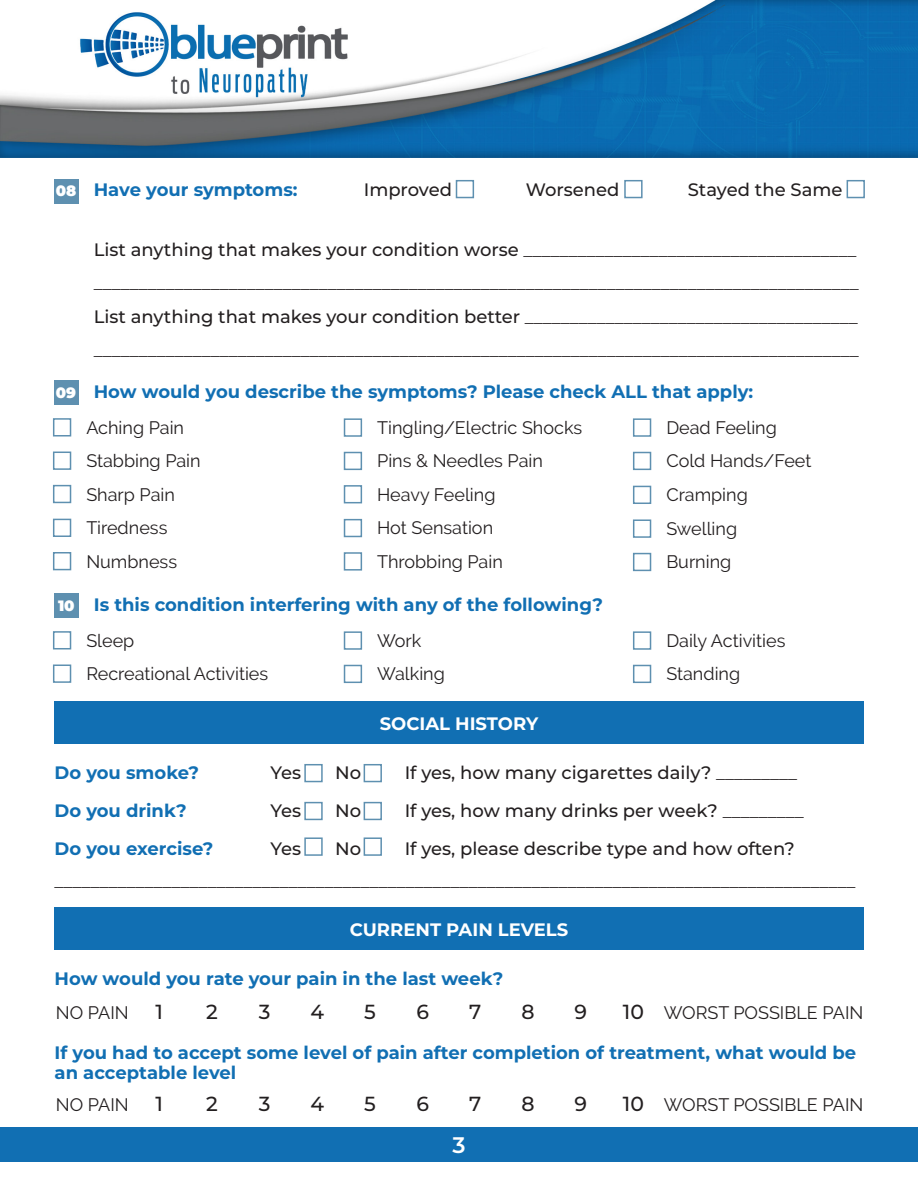
<style>
.page{position:relative;width:918px;height:1188px;background:#fff}
.page>*{position:absolute;margin:0;border:0;box-sizing:border-box;transform-origin:0 0}
.t1{font:600 22.5px "Montserrat";color:#fff}
.t2{font:500 20.4px "Montserrat";color:#231f20}
.t3{font:500 18px "Montserrat";color:#231f20}
.t4{font:700 18px/20.2px "Montserrat";color:#116fb3}
.t5{font:18px "Raleway";color:#231f20}
.t6{font:18px "Montserrat";color:#231f20}
.t7{font:700 18px "Montserrat";color:#fff}
.t8{font:900 15px "Montserrat";color:#fff}
.s1{font-weight:400}
</style>
<div class="page">
<img style="left:0;top:0;width:918px;height:157px">
<div style="left:0;top:1128px;width:918px;height:34px;background:#116fb3"></div>
<div style="left:54px;top:179px;width:25px;height:24px;background:#5e90b0"></div>
<div style="left:54px;top:380px;width:25px;height:25px;background:#5e90b0"></div>
<div style="left:54px;top:593px;width:25px;height:25px;background:#5e90b0"></div>
<div style="left:456px;top:180px;width:18px;height:18px;border:2px solid #5e90b0"></div>
<div style="left:624px;top:180px;width:19px;height:18px;border:2px solid #5e90b0"></div>
<div style="left:847px;top:180px;width:18px;height:18px;border:2px solid #5e90b0"></div>
<div style="left:53px;top:418px;width:18px;height:19px;border:2px solid #5e90b0"></div>
<div style="left:53px;top:631px;width:18px;height:18px;border:2px solid #5e90b0"></div>
<div style="left:53px;top:519px;width:18px;height:18px;border:2px solid #5e90b0"></div>
<div style="left:53px;top:485px;width:18px;height:18px;border:2px solid #5e90b0"></div>
<div style="left:53px;top:452px;width:18px;height:18px;border:2px solid #5e90b0"></div>
<div style="left:53px;top:665px;width:18px;height:18px;border:2px solid #5e90b0"></div>
<div style="left:53px;top:552px;width:18px;height:18px;border:2px solid #5e90b0"></div>
<div style="left:344px;top:418px;width:18px;height:19px;border:2px solid #5e90b0"></div>
<div style="left:344px;top:631px;width:18px;height:19px;border:2px solid #5e90b0"></div>
<div style="left:344px;top:519px;width:18px;height:18px;border:2px solid #5e90b0"></div>
<div style="left:344px;top:485px;width:18px;height:18px;border:2px solid #5e90b0"></div>
<div style="left:633px;top:486px;width:18px;height:18px;border:2px solid #5e90b0"></div>
<div style="left:344px;top:452px;width:18px;height:18px;border:2px solid #5e90b0"></div>
<div style="left:344px;top:665px;width:18px;height:18px;border:2px solid #5e90b0"></div>
<div style="left:344px;top:552px;width:18px;height:19px;border:2px solid #5e90b0"></div>
<div style="left:633px;top:418px;width:18px;height:19px;border:2px solid #5e90b0"></div>
<div style="left:633px;top:631px;width:18px;height:19px;border:2px solid #5e90b0"></div>
<div style="left:633px;top:519px;width:18px;height:19px;border:2px solid #5e90b0"></div>
<div style="left:633px;top:452px;width:18px;height:18px;border:2px solid #5e90b0"></div>
<div style="left:633px;top:665px;width:18px;height:18px;border:2px solid #5e90b0"></div>
<div style="left:633px;top:553px;width:18px;height:18px;border:2px solid #5e90b0"></div>
<div style="left:54px;top:702px;width:810px;height:42px;background:#116fb3"></div>
<div style="left:54px;top:907px;width:810px;height:42px;background:#116fb3"></div>
<div style="left:304px;top:764px;width:19px;height:18px;border:2px solid #5e90b0"></div>
<div style="left:304px;top:802px;width:19px;height:18px;border:2px solid #5e90b0"></div>
<div style="left:304px;top:837px;width:19px;height:19px;border:2px solid #5e90b0"></div>
<div style="left:364px;top:764px;width:18px;height:18px;border:2px solid #5e90b0"></div>
<div style="left:364px;top:802px;width:18px;height:18px;border:2px solid #5e90b0"></div>
<div style="left:364px;top:837px;width:18px;height:19px;border:2px solid #5e90b0"></div>
<p class="t8" style="left:56px;top:180px;width:22px">08</p>
<p class="t4" style="left:94px;top:179px;width:205px">Have your symptoms:</p>
<p class="t3" style="left:364px;top:177px;width:90px">Improved</p>
<p class="t3" style="left:526px;top:177px;width:95px">Worsened</p>
<p class="t3" style="left:688px;top:177px;width:156px">Stayed the Same</p>
<p class="t3" style="left:94px;top:237px;width:764px">List anything that makes your condition worse <span class="s1">_____________________________________</span></p>
<p class="t6" style="left:94px;top:271px;width:767px">_____________________________________________________________________________________</p>
<p class="t3" style="left:94px;top:304px;width:766px">List anything that makes your condition better <span class="s1">_____________________________________</span></p>
<p class="t8" style="left:56px;top:381px;width:22px">09</p>
<p class="t8" style="left:58px;top:594px;width:18px">10</p>
<p class="t6" style="left:94px;top:338px;width:767px">_____________________________________________________________________________________</p>
<p class="t4" style="left:94px;top:380px;width:661px">How would you describe the symptoms? Please check ALL that apply:</p>
<p class="t5" style="left:86px;top:417px;width:99px">Aching Pain</p>
<p class="t5" style="left:377px;top:417px;width:207px">Tingling/Electric Shocks</p>
<p class="t5" style="left:666px;top:417px;width:112px">Dead Feeling</p>
<p class="t5" style="left:86px;top:450px;width:116px">Stabbing Pain</p>
<p class="t5" style="left:377px;top:451px;width:167px">Pins &amp; Needles Pain</p>
<p class="t5" style="left:666px;top:451px;width:147px">Cold Hands/Feet</p>
<p class="t5" style="left:86px;top:484px;width:90px">Sharp Pain</p>
<p class="t5" style="left:377px;top:484px;width:120px">Heavy Feeling</p>
<p class="t5" style="left:666px;top:485px;width:83px">Cramping</p>
<p class="t5" style="left:86px;top:517px;width:83px">Tiredness</p>
<p class="t5" style="left:377px;top:518px;width:118px">Hot Sensation</p>
<p class="t5" style="left:666px;top:518px;width:72px">Swelling</p>
<p class="t5" style="left:86px;top:551px;width:92px">Numbness</p>
<p class="t5" style="left:377px;top:551px;width:127px">Throbbing Pain</p>
<p class="t5" style="left:666px;top:552px;width:67px">Burning</p>
<p class="t4" style="left:94px;top:593px;width:511px">Is this condition interfering with any of the following?</p>
<p class="t5" style="left:86px;top:630px;width:50px">Sleep</p>
<p class="t5" style="left:377px;top:630px;width:46px">Work</p>
<p class="t5" style="left:666px;top:630px;width:121px">Daily Activities</p>
<p class="t5" style="left:86px;top:663px;width:183px">Recreational Activities</p>
<p class="t5" style="left:377px;top:664px;width:69px">Walking</p>
<p class="t5" style="left:666px;top:664px;width:75px">Standing</p>
<p class="t7" style="left:380px;top:711px;width:160px">SOCIAL HISTORY</p>
<p class="t4" style="left:55px;top:762px;width:146px">Do you smoke?</p>
<p class="t3" style="left:271px;top:760px;width:32px">Yes</p>
<p class="t3" style="left:335px;top:760px;width:28px">No</p>
<p class="t3" style="left:405px;top:760px;width:394px">If yes, how many cigarettes daily? <span class="s1">_________</span></p>
<p class="t4" style="left:55px;top:800px;width:134px">Do you drink?</p>
<p class="t3" style="left:271px;top:798px;width:32px">Yes</p>
<p class="t3" style="left:335px;top:798px;width:28px">No</p>
<p class="t3" style="left:405px;top:798px;width:401px">If yes, how many drinks per week? <span class="s1">_________</span></p>
<p class="t4" style="left:55px;top:837px;width:160px">Do you exercise?</p>
<p class="t3" style="left:271px;top:836px;width:32px">Yes</p>
<p class="t3" style="left:335px;top:836px;width:28px">No</p>
<p class="t3" style="left:405px;top:836px;width:392px">If yes, please describe type and how often?</p>
<p class="t6" style="left:55px;top:869px;width:802px">_________________________________________________________________________________________</p>
<p class="t7" style="left:350px;top:916px;width:220px">CURRENT PAIN LEVELS</p>
<p class="t4" style="left:55px;top:967px;width:450px">How would you rate your pain in the last week?</p>
<p class="t5" style="left:56px;top:1002px;width:74px">NO PAIN</p>
<p class="t2" style="left:155px;top:998px;width:9px">1</p>
<p class="t2" style="left:206px;top:998px;width:13px">2</p>
<p class="t2" style="left:259px;top:998px;width:13px">3</p>
<p class="t2" style="left:310px;top:998px;width:15px">4</p>
<p class="t2" style="left:364px;top:998px;width:13px">5</p>
<p class="t2" style="left:416px;top:998px;width:14px">6</p>
<p class="t2" style="left:469px;top:998px;width:14px">7</p>
<p class="t2" style="left:521px;top:998px;width:15px">8</p>
<p class="t2" style="left:574px;top:998px;width:14px">9</p>
<p class="t2" style="left:623px;top:998px;width:23px">10</p>
<p class="t5" style="left:664px;top:1002px;width:201px">WORST POSSIBLE PAIN</p>
<p class="t4" style="left:55px;top:1041px;width:803px">If you had to accept some level of pain after completion of treatment, what would be an acceptable level</p>
<p class="t5" style="left:56px;top:1094px;width:74px">NO PAIN</p>
<p class="t2" style="left:155px;top:1090px;width:9px">1</p>
<p class="t2" style="left:206px;top:1090px;width:13px">2</p>
<p class="t2" style="left:259px;top:1090px;width:13px">3</p>
<p class="t2" style="left:310px;top:1090px;width:15px">4</p>
<p class="t2" style="left:364px;top:1090px;width:13px">5</p>
<p class="t2" style="left:416px;top:1090px;width:14px">6</p>
<p class="t2" style="left:469px;top:1090px;width:14px">7</p>
<p class="t1" style="left:452px;top:1129px;width:15px">3</p>
<p class="t2" style="left:521px;top:1090px;width:15px">8</p>
<p class="t2" style="left:574px;top:1090px;width:14px">9</p>
<p class="t2" style="left:623px;top:1090px;width:23px">10</p>
<p class="t5" style="left:664px;top:1094px;width:201px">WORST POSSIBLE PAIN</p>
</div>
